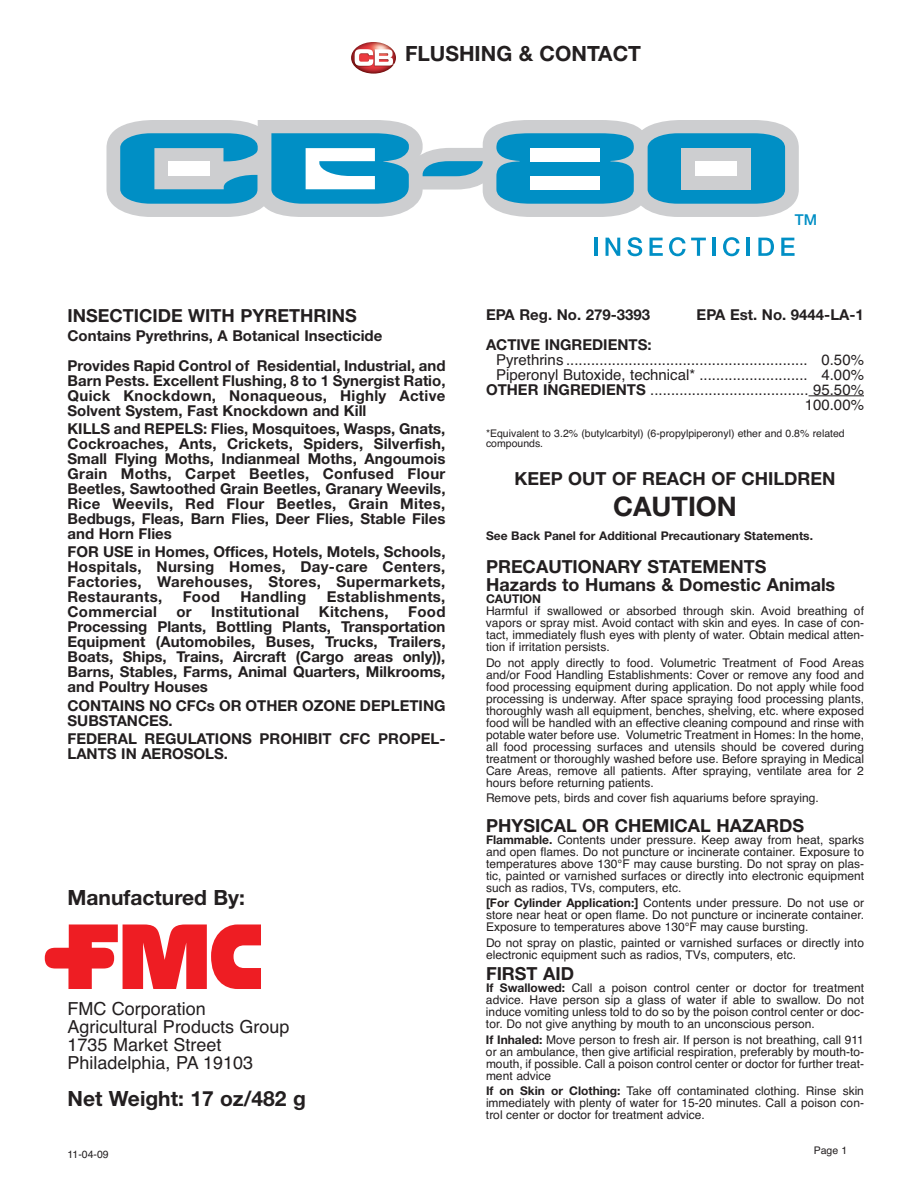
<style>
.page{position:relative;width:918px;height:1188px;background:#fff}
.page>*{position:absolute;margin:0;border:0;box-sizing:border-box;transform-origin:0 0}
.t1{font:700 27px "Helvetica Neue";color:#231f20}
.t2{font:700 21px "Helvetica Neue";color:#231f20}
.t3{font:700 18px/18px "Helvetica Neue";color:#231f20}
.t4{font:18px/18px "Helvetica";color:#231f20}
.t5{font:700 15px/15px "Helvetica Neue";color:#231f20;text-align:justify}
.t6{font:15px/15px "Helvetica";color:#231f20;text-align:right}
.t7{font:700 15px "Helvetica Neue";letter-spacing:.02em;color:#231f20}
.t8{font:500 15px "Helvetica Neue";color:#008fc5}
.t9{font:12px/12px "Helvetica";color:#231f20;text-align:justify}
.t10{font:700 12px "Helvetica Neue";color:#231f20}
.t11{font:10.5px/10.5px "Helvetica";color:#231f20}
.s1{font-family:"Helvetica Neue";font-weight:700}
</style>
<div class="page">
<svg style="left:106px;top:120px;width:693px;height:97px"></svg>
<div style="left:682px;top:148px;width:69px;height:41px;background:#cdced0"></div>
<div style="left:696px;top:161px;width:41px;height:15px;background:#fff"></div>
<hr style="left:594px;top:238px;width:3px;height:18px;background:#008fc5">
<svg style="left:606px;top:238px;width:14px;height:18px"></svg>
<svg style="left:627px;top:237px;width:15px;height:19px"></svg>
<svg style="left:650px;top:238px;width:13px;height:18px"></svg>
<svg style="left:669px;top:237px;width:37px;height:19px"></svg>
<hr style="left:712px;top:238px;width:4px;height:18px;background:#008fc5">
<svg style="left:723px;top:237px;width:17px;height:19px"></svg>
<hr style="left:747px;top:238px;width:3px;height:18px;background:#008fc5">
<svg style="left:758px;top:238px;width:16px;height:18px"></svg>
<svg style="left:781px;top:238px;width:14px;height:18px"></svg>
<svg style="left:45px;top:924px;width:216px;height:65px"></svg>
<hr style="left:809px;top:395px;width:55px;height:1px;background:#231f20">
<img style="left:351px;top:42px;width:45px;height:32px;border-radius:50%">
<h2 class="t2" style="left:405px;top:46px;width:238px">FLUSHING &amp; CONTACT</h2>
<p class="t8" style="left:795px;top:214px;width:24px">TM</p>
<h3 class="t3" style="left:68px;top:308px;width:291px">INSECTICIDE WITH PYRETHRINS</h3>
<p class="t5" style="left:68px;top:322px;width:380px;line-height:30px">Contains Pyrethrins, A Botanical Insecticide<br>Provides Rapid Control of Residential, Industrial, and</p>
<p class="t5" style="left:67px;top:374px;width:380px">Barn Pests. Excellent Flushing, 8 to 1 Synergist Ratio, Quick Knockdown, Nonaqueous, Highly Active Solvent System, Fast Knockdown and Kill</p>
<p class="t5" style="left:67px;top:423px;width:380px">KILLS and REPELS: Flies, Mosquitoes, Wasps, Gnats, Cockroaches, Ants, Crickets, Spiders, Silverfish, Small Flying Moths, Indianmeal Moths, Angoumois Grain Moths, Carpet Beetles, Confused Flour Beetles, Sawtoothed Grain Beetles, Granary Weevils, Rice Weevils, Red Flour Beetles, Grain Mites, Bedbugs, Fleas, Barn Flies, Deer Flies, Stable Files and Horn Flies</p>
<p class="t5" style="left:68px;top:546px;width:380px">FOR USE in Homes, Offices, Hotels, Motels, Schools, Hospitals, Nursing Homes, Day-care Centers, Factories, Warehouses, Stores, Supermarkets, Restaurants,</p>
<p class="t5" style="left:183px;top:591px;width:39px">Food</p>
<p class="t7" style="left:240px;top:592px;width:67px">Handling</p>
<p class="t7" style="left:327px;top:592px;width:120px">Establishments,</p>
<p class="t7" style="left:68px;top:607px;width:91px">Commercial</p>
<p class="t5" style="left:176px;top:606px;width:17px">or</p>
<p class="t7" style="left:211px;top:607px;width:90px">Institutional</p>
<p class="t7" style="left:319px;top:607px;width:71px">Kitchens,</p>
<p class="t5" style="left:68px;top:606px;width:380px;text-indent:341px">Food Processing Plants, Bottling Plants, Transportation Equipment (Automobiles, Buses, Trucks, Trailers, Boats, Ships, Trains, Aircraft (Cargo areas only)), Barns, Stables, Farms, Animal Quarters, Milkrooms, and Poultry Houses</p>
<p class="t5" style="left:68px;top:699px;width:380px">CONTAINS NO CFCs OR OTHER OZONE DEPLETING<br>SUBSTANCES.</p>
<p class="t5" style="left:68px;top:733px;width:380px">FEDERAL REGULATIONS PROHIBIT CFC PROPEL-<br>LANTS IN AEROSOLS.</p>
<h2 class="t2" style="left:68px;top:890px;width:179px">Manufactured By:</h2>
<h3 class="t4" style="left:68px;top:1000px;width:224px">FMC Corporation<br>Agricultural Products Group<br>1735 Market Street<br>Philadelphia, PA 19103</h3>
<h2 class="t2" style="left:68px;top:1091px;width:240px">Net Weight: 17 oz/482 g</h2>
<p class="t11" style="left:68px;top:1149px;width:43px">11-04-09</p>
<p class="t5" style="left:486px;top:308px;width:166px">EPA Reg. No. 279-3393</p>
<p class="t5" style="left:697px;top:308px;width:169px">EPA Est. No. 9444-LA-1</p>
<p class="t5" style="left:486px;top:338px;width:167px">ACTIVE INGREDIENTS:</p>
<p class="t6" style="left:486px;top:352px;width:380px">Pyrethrins .......................................................... 0.50% Piperonyl Butoxide, technical* .......................... 4.00% <span class="s1">OTHER INGREDIENTS</span> ...................................... 95.50% 100.00%</p>
<p class="t11" style="left:486px;top:428px;width:360px">*Equivalent to 3.2% (butylcarbityl) (6-propylpiperonyl) ether and 0.8% related compounds.</p>
<h3 class="t3" style="left:514px;top:472px;width:323px">KEEP OUT OF REACH OF CHILDREN</h3>
<h1 class="t1" style="left:613px;top:497px;width:125px">CAUTION</h1>
<p class="t10" style="left:486px;top:531px;width:329px">See Back Panel for Additional Precautionary Statements.</p>
<h3 class="t3" style="left:486px;top:559px;width:351px">PRECAUTIONARY STATEMENTS<br>Hazards to Humans &amp; Domestic Animals</h3>
<p class="t10" style="left:486px;top:595px;width:57px">CAUTION</p>
<p class="t9" style="left:486px;top:605px;width:380px">Harmful if swallowed or absorbed through skin. Avoid breathing of vapors or spray mist. Avoid contact with skin and eyes. In case of con&shy;tact, immediately flush eyes with plenty of water. Obtain medical atten&shy;tion if irritation persists.</p>
<p class="t9" style="left:486px;top:656px;width:380px">Do not apply directly to food. Volumetric Treatment of Food Areas and/or Food Handling Establishments: Cover or remove any food and food processing equipment during application. Do not apply while food processing is underway. After space spraying food processing plants, thoroughly wash all equipment, benches, shelving, etc. where exposed food will be handled with an effective cleaning compound and rinse with potable water before use. Volumetric Treatment in Homes: In the home, all food processing surfaces and utensils should be covered during treatment or thoroughly washed before use. Before spraying in Medical Care Areas, remove all patients. After spraying, ventilate area for 2 hours before returning patients.</p>
<p class="t9" style="left:486px;top:792px;width:334px">Remove pets, birds and cover fish aquariums before spraying.</p>
<h3 class="t3" style="left:486px;top:818px;width:320px">PHYSICAL OR CHEMICAL HAZARDS</h3>
<p class="t9" style="left:486px;top:834px;width:380px"><span class="s1">Flammable.</span> Contents under pressure. Keep away from heat, sparks and open flames. Do not puncture or incinerate container. Exposure to temperatures above 130°F may cause bursting. Do not spray on plas&shy;tic, painted or varnished surfaces or directly into electronic equipment such as radios, TVs, computers, etc.</p>
<p class="t9" style="left:486px;top:897px;width:380px"><span class="s1">[For Cylinder Application:]</span> Contents under pressure. Do not use or store near heat or open flame. Do not puncture or incinerate container.<br>Exposure to temperatures above 130°F may cause bursting.</p>
<p class="t9" style="left:486px;top:937px;width:380px">Do not spray on plastic, painted or varnished surfaces or directly into electronic equipment such as radios, TVs, computers, etc.</p>
<h3 class="t3" style="left:486px;top:967px;width:90px">FIRST AID</h3>
<p class="t9" style="left:486px;top:982px;width:380px"><span class="s1">If Swallowed:</span> Call a poison control center or doctor for treatment advice. Have person sip a glass of water if able to swallow. Do not induce vomiting unless told to do so by the poison control center or doc&shy;tor. Do not give anything by mouth to an unconscious person.</p>
<p class="t9" style="left:486px;top:1034px;width:380px"><span class="s1">If Inhaled:</span> Move person to fresh air. If person is not breathing, call 911 or an ambulance, then give artificial respiration, preferably by mouth-to&shy;mouth, if possible. Call a poison control center or doctor for further treat&shy;ment advice</p>
<p class="t9" style="left:486px;top:1085px;width:380px"><span class="s1">If on Skin or Clothing:</span> Take off contaminated clothing. Rinse skin immediately with plenty of water for 15-20 minutes. Call a poison con&shy;trol center or doctor for treatment advice.</p>
<p class="t11" style="left:814px;top:1146px;width:35px">Page 1</p>
</div>
